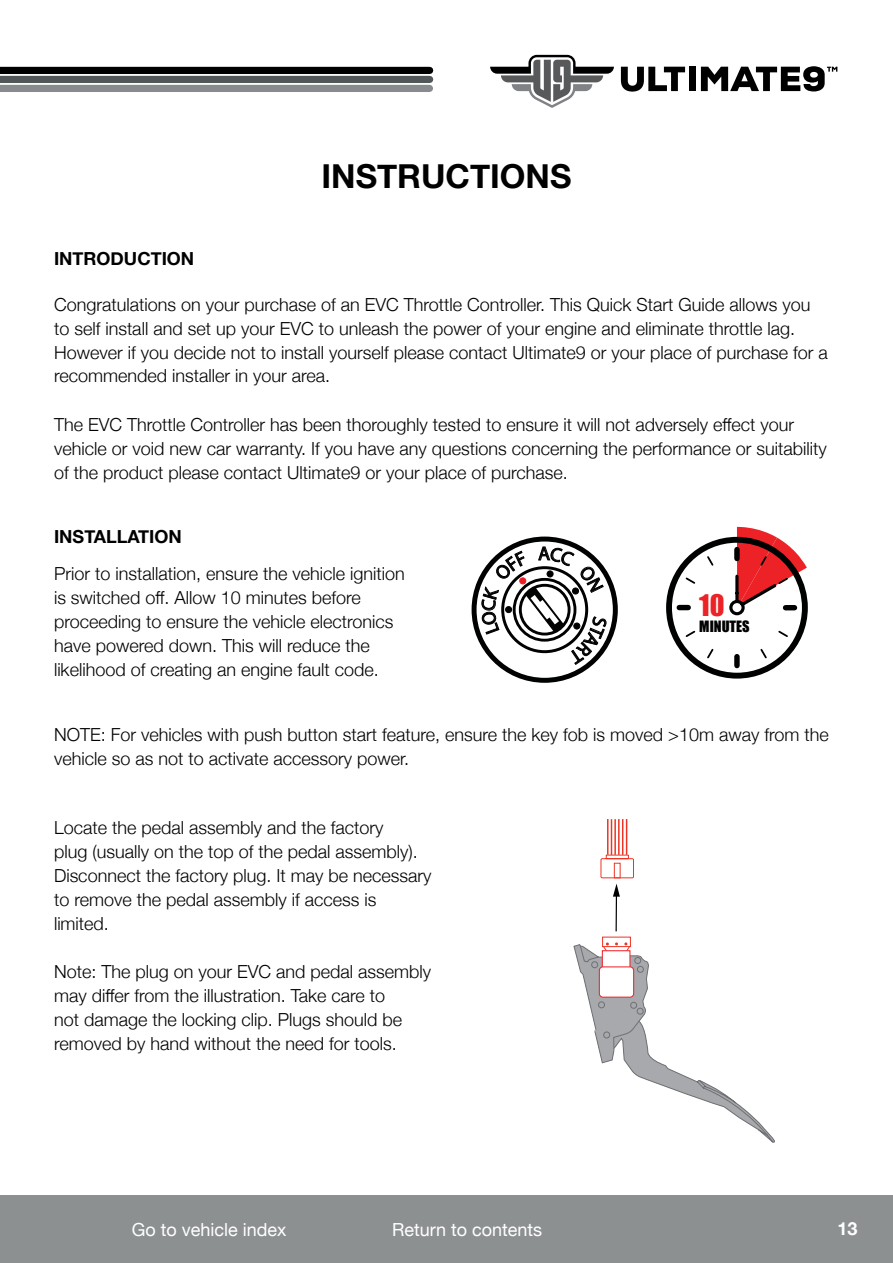
<style>
.page{position:relative;width:893px;height:1263px;background:#fff}
.page>*{position:absolute;margin:0;border:0;box-sizing:border-box;transform-origin:0 0}
.t1{font:700 33px "Helvetica Neue";color:#000}
.t2{font:27.6px "Impact";color:#ec2227}
.t3{font:300 18px/24px "Helvetica Neue";color:#000}
.t4{font:18px "Helvetica Neue";color:#fff}
.t5{font:700 18px "Helvetica Neue";color:#000}
.t6{font:700 18px "Helvetica Neue";color:#fff}
.t7{font:14.4px "Impact";color:#000101}
</style>
<div class="page">
<div style="left:0;top:1196px;width:893px;height:67px;background:#8d9091"></div>
<div style="left:0;top:67px;width:430px;height:7px;background:#000"></div>
<div style="left:0;top:85px;width:429px;height:7px;background:#878b8d"></div>
<div style="left:0;top:76px;width:430px;height:7px;background:#52575a"></div>
<svg style="left:490px;top:55px;width:124px;height:53px"></svg>
<svg style="left:621px;top:67px;width:64px;height:25px"></svg>
<div style="left:689px;top:67px;width:7px;height:24px;background:#000"></div>
<svg style="left:701px;top:66px;width:136px;height:25px"></svg>
<div style="left:472px;top:536px;width:146px;height:147px;border:5px solid #000101;border-radius:50%"></div>
<svg style="left:666px;top:527px;width:142px;height:152px"></svg>
<svg style="left:574px;top:942px;width:201px;height:200px"></svg>
<hr style="left:615px;top:894px;width:2px;height:37px;background:#000">
<svg style="left:613px;top:884px;width:7px;height:13px"></svg>
<svg style="left:600px;top:854px;width:34px;height:24px"></svg>
<hr style="left:618px;top:819px;width:2px;height:36px;background:#ee3425">
<hr style="left:614px;top:819px;width:2px;height:36px;background:#ee3425">
<hr style="left:611px;top:819px;width:1px;height:36px;background:#ee3425">
<hr style="left:607px;top:819px;width:1px;height:36px;background:#ee3425">
<hr style="left:626px;top:819px;width:1px;height:36px;background:#ee3425">
<hr style="left:622px;top:819px;width:1px;height:36px;background:#ee3425">
<div style="left:614px;top:863px;width:6px;height:15px;border:1px solid #ee3425"></div>
<svg style="left:481px;top:547px;width:126px;height:117px"></svg>
<h1 class="t1" style="left:321px;top:151px;width:251px">INSTRUCTIONS</h1>
<p class="t5" style="left:54px;top:244px;width:142px">INTRODUCTION</p>
<p class="t3" style="left:54px;top:291px;width:775px">Congratulations on your purchase of an EVC Throttle Controller. This Quick Start Guide allows you to self install and set up your EVC to unleash the power of your engine and eliminate throttle lag.<br>However if you decide not to install yourself please contact Ultimate9 or your place of purchase for a recommended installer in your area.</p>
<p class="t3" style="left:54px;top:411px;width:774px">The EVC Throttle Controller has been thoroughly tested to ensure it will not adversely effect your vehicle or void new car warranty. If you have any questions concerning the performance or suitability of the product please contact Ultimate9 or your place of purchase.</p>
<p class="t5" style="left:54px;top:523px;width:129px">INSTALLATION</p>
<p class="t3" style="left:54px;top:561px;width:352px">Prior to installation, ensure the vehicle ignition is switched off. Allow 10 minutes before proceeding to ensure the vehicle electronics have powered down. This will reduce the likelihood of creating an engine fault code.</p>
<h2 class="t2" style="left:699px;top:584px;width:27px">10</h2>
<p class="t7" style="left:699px;top:615px;width:52px">MINUTES</p>
<p class="t3" style="left:54px;top:721px;width:776px">NOTE: For vehicles with push button start feature, ensure the key fob is moved &gt;10m away from the vehicle so as not to activate accessory power.</p>
<p class="t3" style="left:54px;top:814px;width:379px">Locate the pedal assembly and the factory<br>plug (usually on the top of the pedal assembly).<br>Disconnect the factory plug. It may be necessary to remove the pedal assembly if access is limited.</p>
<p class="t3" style="left:54px;top:958px;width:379px">Note: The plug on your EVC and pedal assembly may differ from the illustration. Take care to<br>not damage the locking clip. Plugs should be removed by hand without the need for tools.</p>
<p class="t4" style="left:132px;top:1217px;width:156px">Go to vehicle index</p>
<p class="t4" style="left:392px;top:1217px;width:152px">Return to contents</p>
<p class="t6" style="left:837px;top:1214px;width:22px">13</p>
</div>
